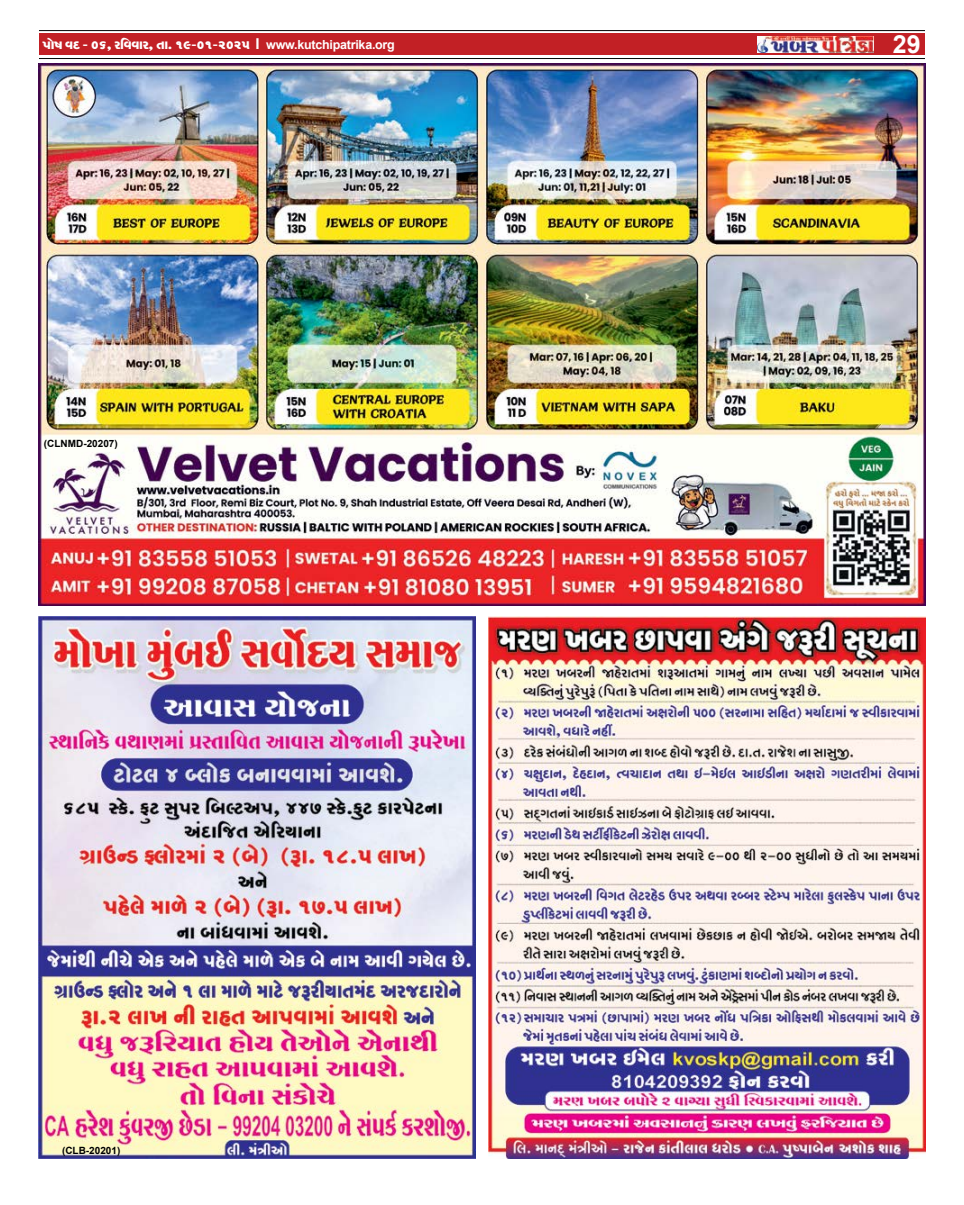
<style>
.page{position:relative;width:964px;height:1205px;background:#fff}
.page>*{position:absolute;margin:0;border:0;box-sizing:border-box;transform-origin:0 0}
.t1{font:700 25px "Arial";color:#fff}
.t2{font:15px "SHREE GUJ7";letter-spacing:-.02em;color:#fff}
.t3{font:700 10px "Arial";color:#000}
.s1{font-family:"Arial";font-weight:700}
.s2{font-family:"Arial";font-weight:700;font-size:12.5px}
</style>
<div class="page">
<hr style="left:39px;top:58px;width:886px;height:1px;background:#000">
<div style="left:39px;top:34px;width:713px;height:21px;background:#c22025"></div>
<hr style="left:39px;top:30px;width:886px;height:1px;background:#000">
<div style="left:753px;top:34px;width:172px;height:21px;background:#c22025"></div>
<img style="left:757px;top:36px;width:116px;height:17px">
<img style="left:39px;top:64px;width:886px;height:542px">
<img style="left:39px;top:617px;width:437px;height:542px">
<img style="left:488px;top:617px;width:437px;height:542px">
<p class="t2" style="left:43px;top:38px;width:354px">‘p¡j hv$ - 06, frhhpf, sp. 19-01-2025 <span class="s1">I</span> <span class="s2">www.kutchipatrika.org</span></p>
<h1 class="t1" style="left:893px;top:26px;width:29px">29</h1>
<p class="t3" style="left:44px;top:437px;width:75px">(CLNMD-20207)</p>
<p class="t3" style="left:62px;top:1143px;width:60px">(CLB-20201)</p>
</div>
